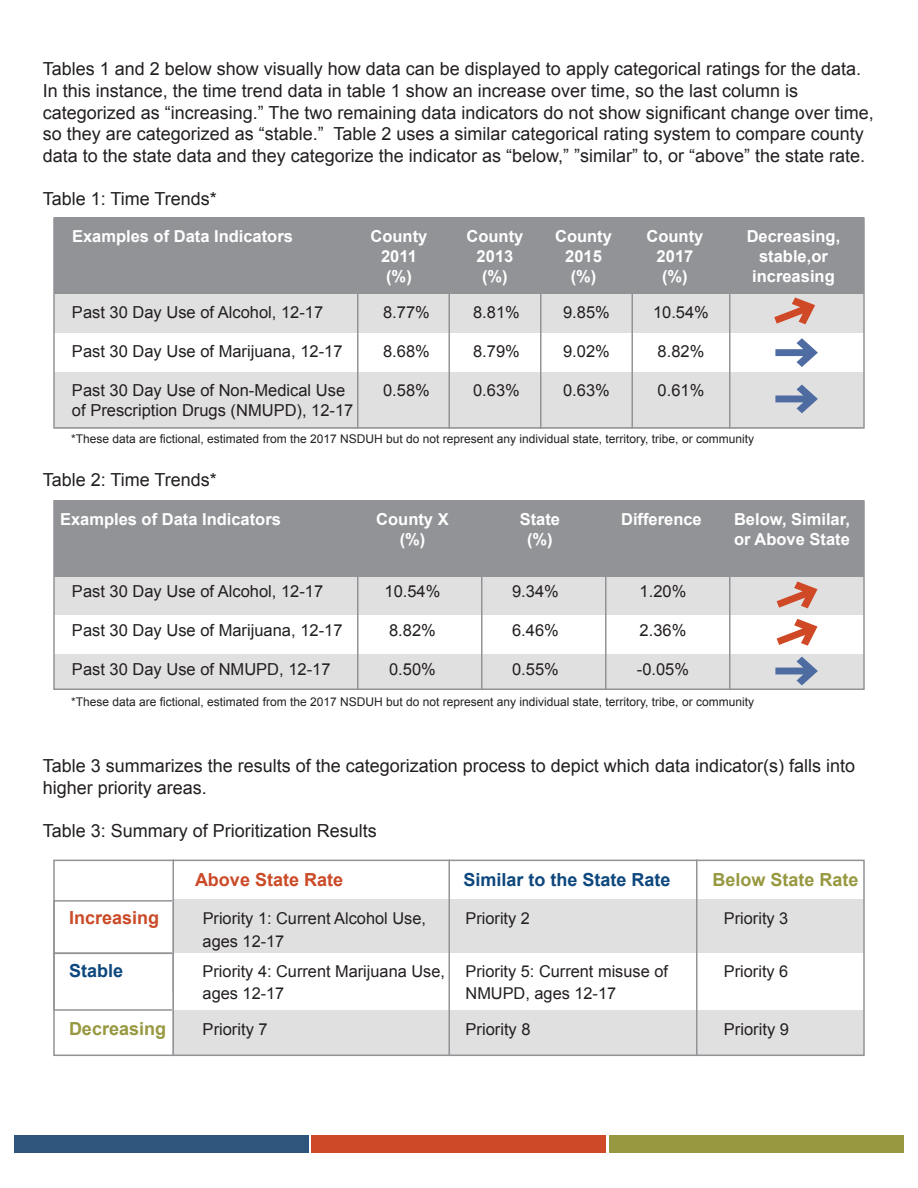
<style>
.page{position:relative;width:918px;height:1188px;background:#fff}
.page>*{position:absolute;margin:0;border:0;box-sizing:border-box;transform-origin:0 0}
.t1{font:18px/21.6px "Arial";color:#231f20}
.t2{font:700 18px "Arial";color:#0d477d}
.t3{font:700 18px "Arial";color:#cb4a27}
.t4{font:700 18px "Arial";color:#979840}
.t5{font:16.5px "Arial";color:#231f20}
.t6{font:700 16.5px "Arial";color:#fff}
.t7{font:16.35px "Arial";color:#231f20}
.t8{font:12px "Arial";color:#231f20}
</style>
<div class="page">
<div style="left:14px;top:1136px;width:295px;height:18px;background:#30557c"></div>
<div style="left:312px;top:1136px;width:294px;height:18px;background:#cd4927"></div>
<div style="left:609px;top:1136px;width:295px;height:18px;background:#979840"></div>
<div style="left:54px;top:218px;width:810px;height:77px;background:#929396"></div>
<div style="left:54px;top:295px;width:810px;height:38px;background:#e1e0e1"></div>
<div style="left:54px;top:371px;width:810px;height:58px;background:#e1e0e1"></div>
<div style="left:53px;top:218px;width:812px;height:211px;border:2px solid #929396"></div>
<hr style="left:357px;top:288px;width:1px;height:141px;background:#929396">
<hr style="left:540px;top:288px;width:2px;height:141px;background:#929396">
<hr style="left:729px;top:288px;width:1px;height:141px;background:#929396">
<hr style="left:448px;top:288px;width:2px;height:141px;background:#929396">
<hr style="left:632px;top:288px;width:1px;height:141px;background:#929396">
<div style="left:54px;top:500px;width:810px;height:78px;background:#929396"></div>
<div style="left:53px;top:900px;width:121px;height:54px;border:2px solid #929396"></div>
<div style="left:53px;top:952px;width:121px;height:59px;border:2px solid #929396"></div>
<div style="left:54px;top:578px;width:810px;height:38px;background:#e1e0e1"></div>
<div style="left:172px;top:899px;width:692px;height:54px;background:#e1e0e1"></div>
<div style="left:54px;top:654px;width:810px;height:36px;background:#e1e0e1"></div>
<div style="left:172px;top:994px;width:692px;height:62px;background:#e1e0e1"></div>
<div style="left:173px;top:953px;width:691px;height:57px;background:#fff"></div>
<div style="left:53px;top:500px;width:812px;height:190px;border:2px solid #929396"></div>
<div style="left:53px;top:860px;width:812px;height:196px;border:2px solid #929396"></div>
<hr style="left:357px;top:564px;width:1px;height:126px;background:#929396">
<hr style="left:172px;top:860px;width:2px;height:196px;background:#929396">
<hr style="left:729px;top:564px;width:1px;height:126px;background:#929396">
<hr style="left:696px;top:860px;width:2px;height:196px;background:#929396">
<hr style="left:481px;top:564px;width:2px;height:126px;background:#929396">
<hr style="left:448px;top:860px;width:2px;height:196px;background:#929396">
<hr style="left:605px;top:564px;width:1px;height:126px;background:#929396">
<svg style="left:774px;top:297px;width:41px;height:27px"></svg>
<svg style="left:775px;top:338px;width:43px;height:29px"></svg>
<svg style="left:775px;top:385px;width:43px;height:28px"></svg>
<svg style="left:775px;top:657px;width:43px;height:28px"></svg>
<svg style="left:777px;top:582px;width:41px;height:26px"></svg>
<svg style="left:777px;top:619px;width:41px;height:27px"></svg>
<p class="t1" style="left:43px;top:58px;width:820px">Tables 1 and 2 below show visually how data can be displayed to apply categorical ratings for the data.<br>In this instance, the time trend data in table 1 show an increase over time, so the last column is</p>
<p class="t1" style="left:43px;top:102px;width:833px">categorized as “increasing.” The two remaining data indicators do not show significant change over time, so they are categorized as “stable.” Table 2 uses a similar categorical rating system to compare county data to the state data and they categorize the indicator as “below,” ”similar” to, or “above” the state rate.</p>
<p class="t1" style="left:43px;top:188px;width:176px">Table 1: Time Trends*</p>
<p class="t6" style="left:72px;top:225px;width:222px">Examples of Data Indicators</p>
<p class="t6" style="left:371px;top:225px;width:58px">County</p>
<p class="t6" style="left:467px;top:225px;width:58px">County</p>
<p class="t6" style="left:555px;top:225px;width:58px">County</p>
<p class="t6" style="left:647px;top:225px;width:58px">County</p>
<p class="t6" style="left:747px;top:225px;width:95px">Decreasing,</p>
<p class="t6" style="left:381px;top:245px;width:37px">2011</p>
<p class="t6" style="left:477px;top:245px;width:38px">2013</p>
<p class="t6" style="left:565px;top:245px;width:38px">2015</p>
<p class="t6" style="left:657px;top:245px;width:38px">2017</p>
<p class="t6" style="left:759px;top:245px;width:70px">stable,or</p>
<p class="t6" style="left:386px;top:265px;width:27px">(%)</p>
<p class="t6" style="left:482px;top:265px;width:27px">(%)</p>
<p class="t6" style="left:571px;top:265px;width:27px">(%)</p>
<p class="t6" style="left:662px;top:265px;width:27px">(%)</p>
<p class="t6" style="left:752px;top:265px;width:84px">increasing</p>
<p class="t5" style="left:72px;top:301px;width:253px">Past 30 Day Use of Alcohol, 12-17</p>
<p class="t5" style="left:383px;top:301px;width:48px">8.77%</p>
<p class="t5" style="left:473px;top:301px;width:48px">8.81%</p>
<p class="t5" style="left:563px;top:301px;width:48px">9.85%</p>
<p class="t5" style="left:653px;top:301px;width:57px">10.54%</p>
<p class="t5" style="left:72px;top:340px;width:272px">Past 30 Day Use of Marijuana, 12-17</p>
<p class="t5" style="left:383px;top:340px;width:48px">8.68%</p>
<p class="t5" style="left:473px;top:340px;width:48px">8.79%</p>
<p class="t5" style="left:563px;top:340px;width:48px">9.02%</p>
<p class="t5" style="left:658px;top:340px;width:48px">8.82%</p>
<p class="t5" style="left:72px;top:379px;width:275px">Past 30 Day Use of Non-Medical Use</p>
<p class="t5" style="left:383px;top:379px;width:48px">0.58%</p>
<p class="t5" style="left:473px;top:379px;width:48px">0.63%</p>
<p class="t5" style="left:563px;top:379px;width:48px">0.63%</p>
<p class="t5" style="left:658px;top:379px;width:48px">0.61%</p>
<p class="t5" style="left:72px;top:399px;width:283px">of Prescription Drugs (NMUPD), 12-17</p>
<p class="t8" style="left:71px;top:431px;width:684px">*These data are fictional, estimated from the 2017 NSDUH but do not represent any individual state, territory, tribe, or community</p>
<p class="t1" style="left:43px;top:469px;width:176px">Table 2: Time Trends*</p>
<p class="t6" style="left:60px;top:508px;width:222px">Examples of Data Indicators</p>
<p class="t6" style="left:376px;top:508px;width:74px">County X</p>
<p class="t6" style="left:520px;top:508px;width:42px">State</p>
<p class="t6" style="left:621px;top:508px;width:82px">Difference</p>
<p class="t6" style="left:734px;top:508px;width:117px">Below, Similar,</p>
<p class="t6" style="left:400px;top:528px;width:27px">(%)</p>
<p class="t6" style="left:527px;top:528px;width:27px">(%)</p>
<p class="t6" style="left:734px;top:528px;width:117px">or Above State</p>
<p class="t5" style="left:72px;top:580px;width:253px">Past 30 Day Use of Alcohol, 12-17</p>
<p class="t5" style="left:385px;top:580px;width:57px">10.54%</p>
<p class="t5" style="left:512px;top:580px;width:48px">9.34%</p>
<p class="t5" style="left:640px;top:580px;width:48px">1.20%</p>
<p class="t5" style="left:72px;top:619px;width:272px">Past 30 Day Use of Marijuana, 12-17</p>
<p class="t5" style="left:389px;top:619px;width:48px">8.82%</p>
<p class="t5" style="left:512px;top:619px;width:48px">6.46%</p>
<p class="t5" style="left:640px;top:619px;width:48px">2.36%</p>
<p class="t5" style="left:72px;top:658px;width:260px">Past 30 Day Use of NMUPD, 12-17</p>
<p class="t5" style="left:389px;top:658px;width:48px">0.50%</p>
<p class="t5" style="left:512px;top:658px;width:48px">0.55%</p>
<p class="t5" style="left:637px;top:658px;width:54px">-0.05%</p>
<p class="t8" style="left:71px;top:694px;width:684px">*These data are fictional, estimated from the 2017 NSDUH but do not represent any individual state, territory, tribe, or community</p>
<p class="t1" style="left:43px;top:755px;width:814px">Table 3 summarizes the results of the categorization process to depict which data indicator(s) falls into higher priority areas.</p>
<p class="t1" style="left:43px;top:820px;width:336px">Table 3: Summary of Prioritization Results</p>
<p class="t3" style="left:195px;top:868px;width:150px">Above State Rate</p>
<p class="t2" style="left:464px;top:868px;width:209px">Similar to the State Rate</p>
<p class="t4" style="left:712px;top:868px;width:148px">Below State Rate</p>
<p class="t3" style="left:69px;top:906px;width:92px">Increasing</p>
<p class="t7" style="left:203px;top:908px;width:225px">Priority 1: Current Alcohol Use,</p>
<p class="t7" style="left:466px;top:908px;width:66px">Priority 2</p>
<p class="t7" style="left:724px;top:908px;width:66px">Priority 3</p>
<p class="t7" style="left:203px;top:931px;width:83px">ages 12-17</p>
<p class="t2" style="left:69px;top:959px;width:56px">Stable</p>
<p class="t7" style="left:203px;top:961px;width:244px">Priority 4: Current Marijuana Use,</p>
<p class="t7" style="left:466px;top:961px;width:204px">Priority 5: Current misuse of</p>
<p class="t7" style="left:724px;top:961px;width:66px">Priority 6</p>
<p class="t7" style="left:203px;top:983px;width:83px">ages 12-17</p>
<p class="t7" style="left:466px;top:983px;width:152px">NMUPD, ages 12-17</p>
<p class="t4" style="left:69px;top:1017px;width:99px">Decreasing</p>
<p class="t5" style="left:203px;top:1019px;width:67px">Priority 7</p>
<p class="t5" style="left:466px;top:1019px;width:67px">Priority 8</p>
<p class="t5" style="left:724px;top:1019px;width:67px">Priority 9</p>
</div>
